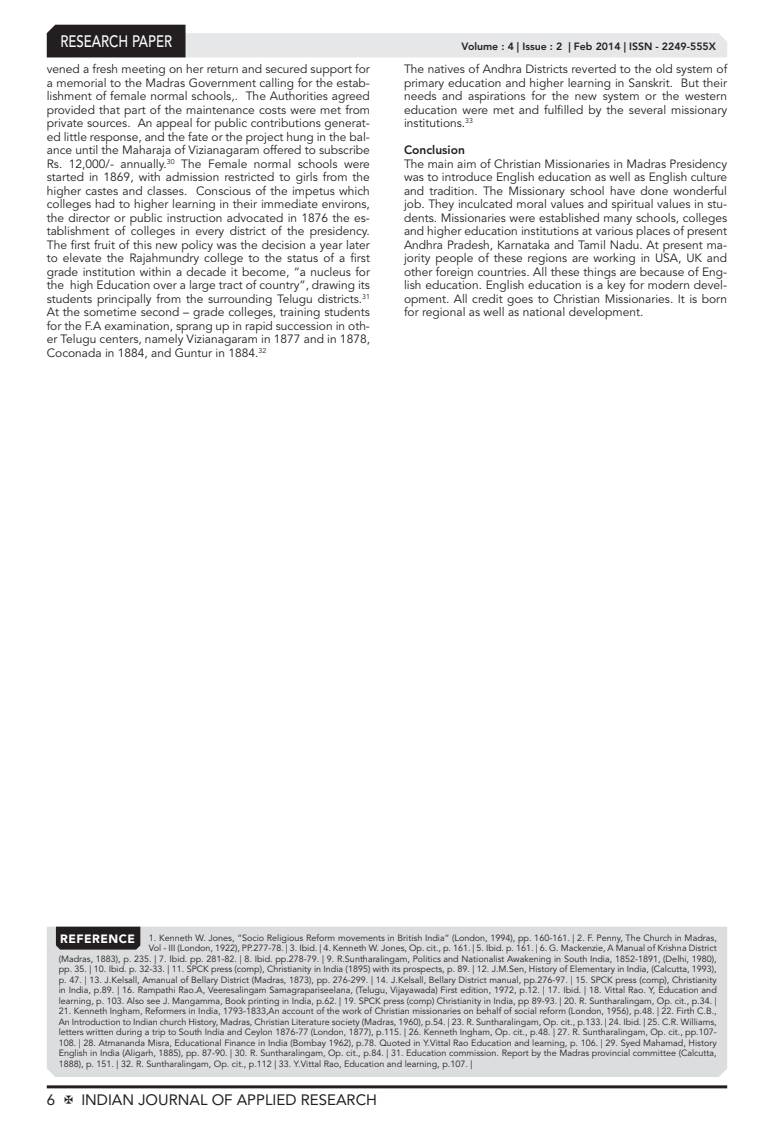
<style>
.page{position:relative;width:774px;height:1136px;background:#fff}
.page>*{position:absolute;margin:0;border:0;box-sizing:border-box;transform-origin:0 0}
.t1{font:500 16.5px "Avenir LT Std";color:#fff;scale:.8 1}
.t2{font:15px "Avenir LT Std";color:#231f20}
.Body_Text{font:12px/13.5px "Avenir LT Std";color:#231f20;text-align:justify}
.Bold{font:800 12px "Avenir LT Std";color:#231f20}
.t3{font:900 12px "Avenir LT Std";letter-spacing:.04em;color:#fff}
.t4{font:800 10.5px "Avenir LT Std";color:#231f20}
.Reference{font:9px/10.5px "Avenir LT Std";color:#231f20;text-align:right}
</style>
<div class="page">
<hr style="left:47px;top:1085px;width:680px;height:3px;background:#231f20">
<svg style="left:47px;top:25px;width:680px;height:32px"></svg>
<div style="left:47px;top:926px;width:680px;height:150px;background:#dcdddf"></div>
<div style="left:56px;top:926px;width:84px;height:23px;background:#231f20"></div>
<h1 class="t1" style="left:60px;top:32px;width:141px">RESEARCH PAPER</h1>
<p class="t4" style="left:462px;top:41px;width:256px">Volume : 4 | Issue : 2 | Feb 2014 | ISSN - 2249-555X</p>
<p class="Body_Text" style="left:47px;top:62px;width:325px">vened a fresh meeting on her return and secured support for a memorial to the Madras Government calling for the estab&shy;lishment of female normal schools,. The Authorities agreed provided that part of the maintenance costs were met from private sources. An appeal for public contributions generat&shy;ed little response, and the fate or the project hung in the bal&shy;ance until the Maharaja of Vizianagaram offered to subscribe Rs. 12,000/- annually.<sup>30</sup> The Female normal schools were started in 1869, with admission restricted to girls from the higher castes and classes. Conscious of the impetus which colleges had to higher learning in their immediate environs, the director or public instruction advocated in 1876 the es&shy;tablishment of colleges in every district of the presidency.<br>The first fruit of this new policy was the decision a year later to elevate the Rajahmundry college to the status of a first grade institution within a decade it become, “a nucleus for the high Education over a large tract of country”, drawing its students principally from the surrounding Telugu districts.<sup>31<br></sup>At the sometime second – grade colleges, training students for the F.A examination, sprang up in rapid succession in oth&shy;er Telugu centers, namely Vizianagaram in 1877 and in 1878, Coconada in 1884, and Guntur in 1884.<sup>32</sup></p>
<p class="Body_Text" style="left:404px;top:62px;width:325px">The natives of Andhra Districts reverted to the old system of primary education and higher learning in Sanskrit. But their needs and aspirations for the new system or the western education were met and fulfilled by the several missionary institutions.<sup>33</sup></p>
<p class="Bold" style="left:404px;top:143px;width:62px">Conclusion</p>
<p class="Body_Text" style="left:404px;top:157px;width:325px">The main aim of Christian Missionaries in Madras Presidency was to introduce English education as well as English culture and tradition. The Missionary school have done wonderful job. They inculcated moral values and spiritual values in stu&shy;dents. Missionaries were established many schools, colleges and higher education institutions at various places of present Andhra Pradesh, Karnataka and Tamil Nadu. At present ma&shy;jority people of these regions are working in USA, UK and other foreign countries. All these things are because of Eng&shy;lish education. English education is a key for modern devel&shy;opment. All credit goes to Christian Missionaries. It is born for regional as well as national development.</p>
<p class="Reference" style="left:59px;top:932px;width:660px">1. Kenneth W. Jones, “Socio Religious Reform movements in British India” (London, 1994), pp. 160-161. | 2. F. Penny, The Church in Madras,<br>Vol - III (London, 1922), PP.277-78. | 3. Ibid. | 4. Kenneth W. Jones, Op. cit., p. 161. | 5. Ibid. p. 161. | 6. G. Mackenzie, A Manual of Krishna District<br>(Madras, 1883), p. 235. | 7. Ibid. pp. 281-82. | 8. Ibid. pp.278-79. | 9. R.Suntharalingam, Politics and Nationalist Awakening in South India, 1852-1891, (Delhi, 1980), pp. 35. | 10. Ibid. p. 32-33. | 11. SPCK press (comp), Christianity in India (1895) with its prospects, p. 89. | 12. J.M.Sen, History of Elementary in India, (Calcutta, 1993), p. 47. | 13. J.Kelsall, Amanual of Bellary District (Madras, 1873), pp. 276-299. | 14. J.Kelsall, Bellary District manual, pp.276-97. | 15. SPCK press (comp), Christianity in India, p.89. | 16. Rampathi Rao.A, Veeresalingam Samagrapariseelana, (Telugu, Vijayawada) First edition, 1972, p.12. | 17. Ibid. | 18. Vittal Rao. Y, Education and learning, p. 103. Also see J. Mangamma, Book printing in India, p.62. | 19. SPCK press (comp) Christianity in India, pp 89-93. | 20. R. Suntharalingam, Op. cit., p.34. |</p>
<p class="Reference" style="left:59px;top:1006px;width:660px;text-align:justify">21. Kenneth Ingham, Reformers in India, 1793-1833,An account of the work of Christian missionaries on behalf of social reform (London, 1956), p.48. | 22. Firth C.B., An Introduction to Indian church History, Madras, Christian Literature society (Madras, 1960), p.54. | 23. R. Suntharalingam, Op. cit., p.133. | 24. Ibid. | 25. C.R. Williams, letters written during a trip to South India and Ceylon 1876-77 (London, 1877), p.115. | 26. Kenneth Ingham, Op. cit., p.48. | 27. R. Suntharalingam, Op. cit., pp.107- 108. | 28. Atmananda Misra, Educational Finance in India (Bombay 1962), p.78. Quoted in Y.Vittal Rao Education and learning, p. 106. | 29. Syed Mahamad, History English in India (Aligarh, 1885), pp. 87-90. | 30. R. Suntharalingam, Op. cit., p.84. | 31. Education commission. Report by the Madras provincial committee (Calcutta, 1888), p. 151. | 32. R. Suntharalingam, Op. cit., p.112 | 33. Y.Vittal Rao, Education and learning, p.107. |</p>
<p class="t3" style="left:60px;top:931px;width:76px">REFERENCE</p>
<p class="t2" style="left:47px;top:1090px;width:10px">6</p>
<p class="t2" style="left:81px;top:1090px;width:297px">INDIAN JOURNAL OF APPLIED RESEARCH</p>
</div>
